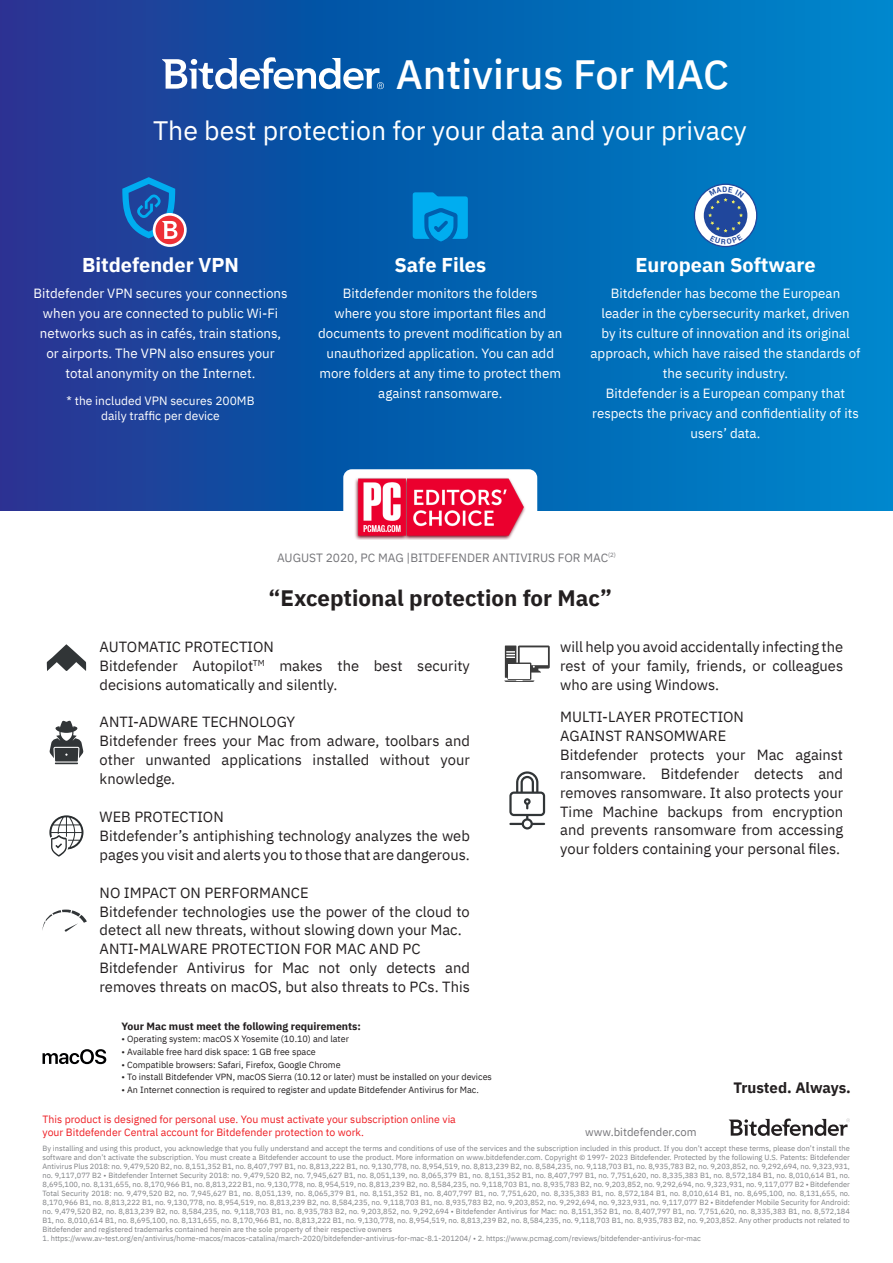
<style>
.page{position:relative;width:893px;height:1263px;background:#fff}
.page>*{position:absolute;margin:0;border:0;box-sizing:border-box;transform-origin:0 0}
.Sous_titre_Stef{font:500 40.8px "IBM Plex Sans";color:#fff}
.t1{font:26.7px "IBM Plex Sans";color:#fff}
.t2{font:700 22.35px "IBM Plex Sans";color:#231f20}
.t3{font:700 19.95px "IBM Plex Sans";color:#fff}
.t4{font:700 15px "IBM Plex Sans";letter-spacing:-.005em;color:#231f20}
.t5{font:14.7px/18.9px "IBM Plex Sans";color:#231f20}
.t6{font:13.35px/20px "IBM Plex Sans";color:#fff;text-align:center}
.t7{font:12px/15px "IBM Plex Sans";color:#fff;text-align:center}
.t8{font:12px "IBM Plex Sans";color:#757579}
.t9{font:11.25px "IBM Plex Sans";color:#757579}
.sysreqbody{font:10.5px/12.6px "IBM Plex Sans";color:#ee1d23}
.t10{font:700 10.5px "IBM Plex Sans";color:#231f20}
.t11{font:9px "IBM Plex Sans";color:#231f20}
.t12{font:7.5px/9px "IBM Plex Sans";color:#808285;text-align:justify}
</style>
<div class="page">
<div style="left:0;top:0;width:893px;height:510px;background:linear-gradient(to right,#1e3491,#0089cd)"></div>
<svg style="left:343px;top:469px;width:194px;height:42px"></svg>
<svg style="left:729px;top:1118px;width:121px;height:18px"></svg>
<svg style="left:47px;top:644px;width:39px;height:27px"></svg>
<hr style="left:54px;top:762px;width:24px;height:2px;background:#313537">
<svg style="left:49px;top:721px;width:34px;height:40px"></svg>
<svg style="left:43px;top:909px;width:44px;height:23px"></svg>
<svg style="left:49px;top:815px;width:34px;height:42px"></svg>
<svg style="left:504px;top:645px;width:46px;height:37px"></svg>
<div style="left:509px;top:664px;width:21px;height:14px;background:#fff"></div>
<svg style="left:413px;top:192px;width:55px;height:49px;background:#0099df"></svg>
<svg style="left:122px;top:177px;width:65px;height:70px;background:#4169ac"></svg>
<svg style="left:509px;top:771px;width:36px;height:58px"></svg>
<img style="left:355px;top:476px;width:171px;height:64px">
<svg style="left:694px;top:184px;width:63px;height:63px"></svg>
<div style="left:694px;top:184px;width:63px;height:63px;border:1px solid #20479c;border-radius:50%"></div>
<div style="left:704px;top:194px;width:43px;height:43px;background:#20479c;border-radius:50%"></div>
<svg style="left:43px;top:1049px;width:63px;height:15px"></svg>
<svg style="left:162px;top:56px;width:222px;height:34px"></svg>
<svg style="left:708px;top:186px;width:36px;height:58px"></svg>
<p class="Sous_titre_Stef" style="left:396px;top:42px;width:335px">Antivirus For MAC</p>
<p class="t1" style="left:153px;top:110px;width:595px">The best protection for your data and your privacy</p>
<p class="t3" style="left:82px;top:249px;width:158px">Bitdefender VPN</p>
<p class="t6" style="left:34px;top:282px;width:256px">Bitdefender VPN secures your connections when you are connected to public Wi-Fi networks such as in cafés, train stations, or airports. The VPN also ensures your total anonymity on the Internet.</p>
<p class="t7" style="left:67px;top:393px;width:189px">* the included VPN secures 200MB daily traffic per device</p>
<p class="t3" style="left:394px;top:249px;width:93px">Safe Files</p>
<p class="t6" style="left:318px;top:282px;width:246px">Bitdefender monitors the folders<br>where you store important files and documents to prevent modification by an unauthorized application. You can add more folders at any time to protect them against ransomware.</p>
<p class="t3" style="left:635px;top:249px;width:182px">European Software</p>
<p class="t6" style="left:590px;top:282px;width:272px">Bitdefender has become the European leader in the cybersecurity market, driven<br>by its culture of innovation and its original approach, which have raised the standards of the security industry.</p>
<p class="t6" style="left:592px;top:382px;width:268px">Bitdefender is a European company that respects the privacy and confidentiality of its users’ data.</p>
<p class="t8" style="left:277px;top:549px;width:340px">AUGUST 2020, PC MAG |BITDEFENDER ANTIVIRUS FOR MAC<sup>(2)</sup></p>
<p class="t2" style="left:268px;top:580px;width:345px">“Exceptional protection for Mac”</p>
<p class="t5" style="left:100px;top:636px;width:176px">AUTOMATIC PROTECTION</p>
<p class="t5" style="left:100px;top:655px;width:372px">Bitdefender Autopilot<sup>TM</sup> makes the best security decisions automatically and silently.</p>
<p class="t5" style="left:100px;top:711px;width:197px">ANTI-ADWARE TECHNOLOGY</p>
<p class="t5" style="left:100px;top:730px;width:372px;text-align:justify">Bitdefender frees your Mac from adware, toolbars and other unwanted applications installed without your knowledge.</p>
<p class="t5" style="left:100px;top:806px;width:126px">WEB PROTECTION</p>
<p class="t5" style="left:100px;top:825px;width:372px">Bitdefender’s antiphishing technology analyzes the web pages you visit and alerts you to those that are dangerous.</p>
<p class="t5" style="left:100px;top:882px;width:211px">NO IMPACT ON PERFORMANCE</p>
<p class="t5" style="left:100px;top:901px;width:372px">Bitdefender technologies use the power of the cloud to detect all new threats, without slowing down your Mac.</p>
<p class="t5" style="left:100px;top:938px;width:322px">ANTI-MALWARE PROTECTION FOR MAC AND PC</p>
<p class="t5" style="left:100px;top:957px;width:372px">Bitdefender Antivirus for Mac not only detects and removes threats on macOS, but also threats to PCs. This</p>
<p class="t10" style="left:121px;top:1018px;width:241px">Your Mac must meet the following requirements:</p>
<p class="t11" style="left:121px;top:1032px;width:229px">• Operating system: macOS X Yosemite (10.10) and later</p>
<p class="t11" style="left:121px;top:1045px;width:196px">• Available free hard disk space: 1 GB free space</p>
<p class="t11" style="left:121px;top:1057px;width:221px">• Compatible browsers: Safari, Firefox, Google Chrome</p>
<p class="t11" style="left:121px;top:1070px;width:372px">• To install Bitdefender VPN, macOS Sierra (10.12 or later) must be installed on your devices</p>
<p class="t11" style="left:121px;top:1083px;width:359px">• An Internet connection is required to register and update Bitdefender Antivirus for Mac.</p>
<p class="t5" style="left:560px;top:636px;width:284px;text-align:justify">will help you avoid accidentally infecting the rest of your family, friends, or colleagues who are using Windows.</p>
<p class="t5" style="left:560px;top:706px;width:185px">MULTI-LAYER PROTECTION<br>AGAINST RANSOMWARE</p>
<p class="t5" style="left:560px;top:744px;width:284px;text-align:justify">Bitdefender protects your Mac against ransomware. Bitdefender detects and removes ransomware. It also protects your Time Machine backups from encryption and prevents ransomware from accessing your folders containing your personal files.</p>
<p class="t4" style="left:733px;top:1076px;width:119px">Trusted. Always.</p>
<p class="sysreqbody" style="left:43px;top:1112px;width:415px">This product is designed for personal use. You must activate your subscription online via your Bitdefender Central account for Bitdefender protection to work.</p>
<p class="t12" style="left:43px;top:1143px;width:809px">By installing and using this product, you acknowledge that you fully understand and accept the terms and conditions of use of the services and the subscription included in this product. If you don’t accept these terms, please don’t install the software and don’t activate the subscription. You must create a Bitdefender account to use the product. More information on www.bitdefender.com. Copyright © 1997- 2023 Bitdefender. Protected by the following U.S. Patents: Bitdefender Antivirus Plus 2018: no. 9,479,520 B2, no. 8,151,352 B1, no. 8,407,797 B1, no. 8,813,222 B1, no. 9,130,778, no. 8,954,519, no. 8,813,239 B2, no. 8,584,235, no. 9,118,703 B1, no. 8,935,783 B2, no. 9,203,852, no. 9,292,694, no. 9,323,931, no. 9,117,077 B2 • Bitdefender Internet Security 2018: no. 9,479,520 B2, no. 7,945,627 B1, no. 8,051,139, no. 8,065,379 B1, no. 8,151,352 B1, no. 8,407,797 B1, no. 7,751,620, no. 8,335,383 B1, no. 8,572,184 B1, no. 8,010,614 B1, no.<br>8,695,100, no. 8,131,655, no. 8,170,966 B1, no. 8,813,222 B1, no. 9,130,778, no. 8,954,519, no. 8,813,239 B2, no. 8,584,235, no. 9,118,703 B1, no. 8,935,783 B2, no. 9,203,852, no. 9,292,694, no. 9,323,931, no. 9,117,077 B2 • Bitdefender Total Security 2018: no. 9,479,520 B2, no. 7,945,627 B1, no. 8,051,139, no. 8,065,379 B1, no. 8,151,352 B1, no. 8,407,797 B1, no. 7,751,620, no. 8,335,383 B1, no. 8,572,184 B1, no. 8,010,614 B1, no. 8,695,100, no. 8,131,655, no.<br>8,170,966 B1, no. 8,813,222 B1, no. 9,130,778, no. 8,954,519, no. 8,813,239 B2, no. 8,584,235, no. 9,118,703 B1, no. 8,935,783 B2, no. 9,203,852, no. 9,292,694, no. 9,323,931, no. 9,117,077 B2 • Bitdefender Mobile Security for Android: no. 9,479,520 B2, no. 8,813,239 B2, no. 8,584,235, no. 9,118,703 B1, no. 8,935,783 B2, no. 9,203,852, no. 9,292,694 • Bitdefender Antivirus for Mac: no. 8,151,352 B1, no. 8,407,797 B1, no. 7,751,620, no. 8,335,383 B1, no. 8,572,184<br>B1, no. 8,010,614 B1, no. 8,695,100, no. 8,131,655, no. 8,170,966 B1, no. 8,813,222 B1, no. 9,130,778, no. 8,954,519, no. 8,813,239 B2, no. 8,584,235, no. 9,118,703 B1, no. 8,935,783 B2, no. 9,203,852. Any other products not related to Bitdefender and registered trademarks contained herein are the sole property of their respective owners</p>
<p class="t12" style="left:43px;top:1233px;width:660px">1. https://www.av-test.org/en/antivirus/home-macos/macos-catalina/march-2020/bitdefender-antivirus-for-mac-8.1-201204/ • 2. https://www.pcmag.com/reviews/bitdefender-antivirus-for-mac</p>
<p class="t9" style="left:585px;top:1123px;width:113px">www.bitdefender.com</p>
</div>
